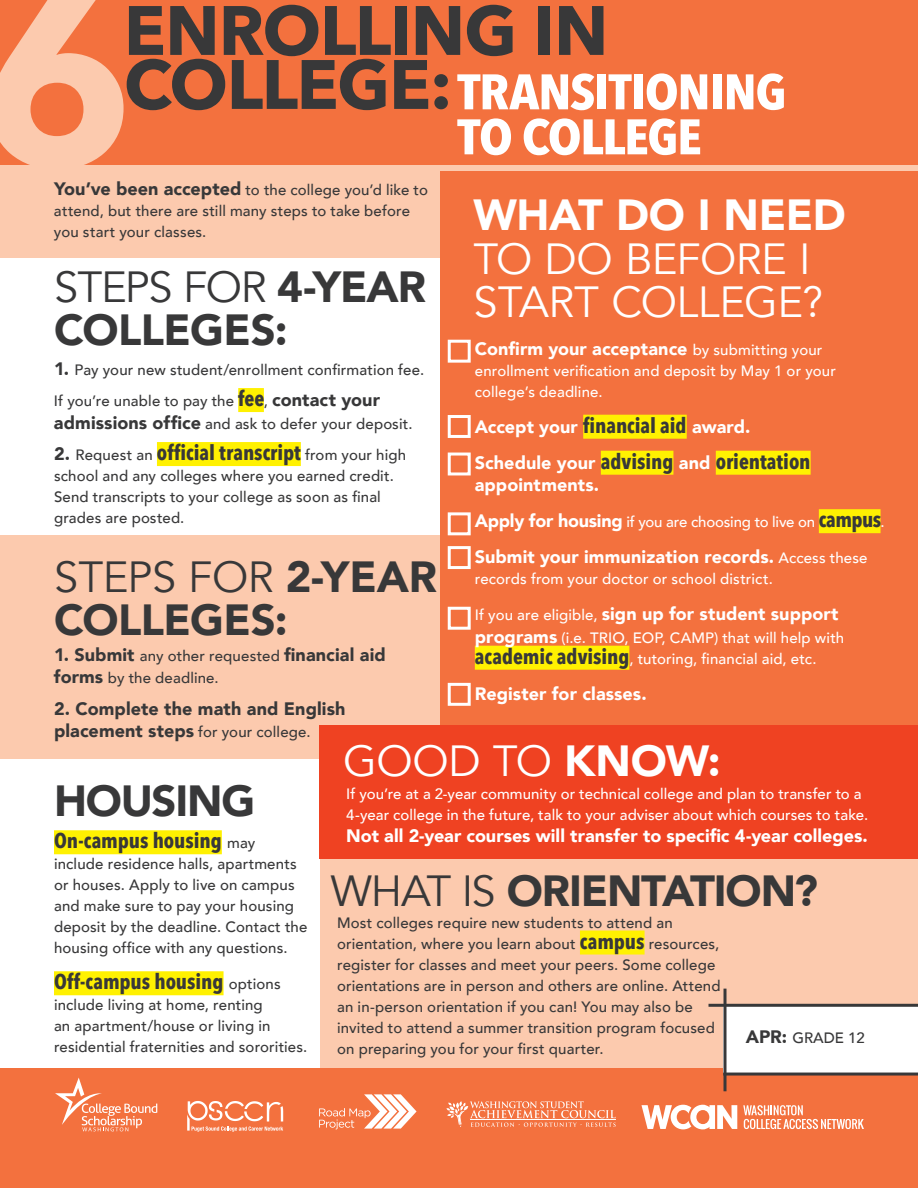
<style>
.page{position:relative;width:918px;height:1188px;background:#fff}
.page>*{position:absolute;margin:0;border:0;box-sizing:border-box;transform-origin:0 0}
.t1{font:700 238.5px "Avenir Next";color:#fccaae}
.t2{font:700 69px "Avenir Next";letter-spacing:-.015em;color:#383839}
.t3{font:700 49.35px/45px "Avenir Next Condensed";letter-spacing:-.025em;color:#fff;scale:1.12 1}
.t4{font:900 43.5px/43.5px "Avenir";letter-spacing:-.025em;color:#383839}
.t5{font:43.5px/43.5px "Avenir";letter-spacing:-.01em;color:#fff}
.t6{font:900 43.5px "Avenir";letter-spacing:-.005em;color:#fff}
.t7{font:700 21px "Avenir Next Condensed";letter-spacing:-.005em;color:#383839}
.t8{font:900 18px "Avenir";letter-spacing:.005em;color:#fff}
.t9{font:900 18px "Avenir";letter-spacing:.005em;color:#383839}
.t10{font:500 15px/21px "Avenir";letter-spacing:.01em;color:#383839}
.t11{font:500 15px/21px "Avenir";letter-spacing:.005em;color:#fff}
.s1{font-family:"Avenir Next";font-size:69px;color:#383839}
.s2{font-weight:900;font-size:18px}
.s3{font-weight:400}
.s4{font-family:"Avenir Next Condensed";font-weight:700;font-size:21px}
.s5{font-weight:500;font-size:15px}
.s6{font-family:"Avenir Next Condensed";font-weight:700;font-size:21px;color:#383839}
.s7{font-family:"Avenir";font-weight:900;font-size:18px;color:#fff}
.s8{font-family:"Avenir";font-weight:500;font-size:15px}
.s9{font-weight:900}
</style>
<div class="page">
<div style="left:0;top:535px;width:448px;height:230px;background:#fccaae"></div>
<div style="left:319px;top:857px;width:599px;height:216px;background:#fccaae"></div>
<div style="left:0;top:164px;width:918px;height:94px;background:#fccaae"></div>
<div style="left:441px;top:171px;width:477px;height:572px;background:#f3713e"></div>
<div style="left:583px;top:415px;width:104px;height:24px;background:#fff101"></div>
<div style="left:601px;top:451px;width:72px;height:24px;background:#fff101"></div>
<div style="left:716px;top:451px;width:95px;height:24px;background:#fff101"></div>
<div style="left:819px;top:509px;width:62px;height:24px;background:#fff101"></div>
<div style="left:475px;top:646px;width:154px;height:24px;background:#fff101"></div>
<div style="left:0;top:759px;width:319px;height:429px;background:#fff"></div>
<div style="left:238px;top:388px;width:26px;height:24px;background:#fff101"></div>
<div style="left:157px;top:442px;width:144px;height:24px;background:#fff101"></div>
<div style="left:319px;top:725px;width:599px;height:133px;background:#ef4222"></div>
<div style="left:580px;top:931px;width:65px;height:24px;background:#fff101"></div>
<div style="left:54px;top:830px;width:168px;height:24px;background:#fff101"></div>
<div style="left:54px;top:971px;width:170px;height:24px;background:#fff101"></div>
<div style="left:0;top:0;width:918px;height:164px;background:#f3713e"></div>
<div style="left:0;top:1069px;width:918px;height:119px;background:#f3713e"></div>
<svg style="left:319px;top:1094px;width:98px;height:35px"></svg>
<svg style="left:641px;top:1105px;width:96px;height:24px"></svg>
<svg style="left:743px;top:1105px;width:121px;height:24px"></svg>
<svg style="left:55px;top:1078px;width:102px;height:53px"></svg>
<svg style="left:446px;top:1101px;width:170px;height:26px"></svg>
<svg style="left:187px;top:1101px;width:96px;height:31px"></svg>
<div style="left:724px;top:1004px;width:194px;height:69px;background:#fff"></div>
<hr style="left:709px;top:1004px;width:209px;height:3px;background:#383839">
<hr style="left:724px;top:989px;width:3px;height:102px;background:#383839">
<hr style="left:723px;top:1073px;width:195px;height:3px;background:#383839">
<div style="left:448px;top:340px;width:23px;height:23px;border:3px solid #fff"></div>
<div style="left:448px;top:415px;width:23px;height:23px;border:3px solid #fff"></div>
<div style="left:448px;top:453px;width:23px;height:22px;border:3px solid #fff"></div>
<div style="left:448px;top:512px;width:23px;height:23px;border:3px solid #fff"></div>
<div style="left:448px;top:546px;width:23px;height:23px;border:3px solid #fff"></div>
<div style="left:448px;top:607px;width:23px;height:23px;border:3px solid #fff"></div>
<div style="left:448px;top:683px;width:23px;height:23px;border:3px solid #fff"></div>
<h1 class="t1" style="left:-20px;top:-125px;width:156px">6</h1>
<h2 class="t2" style="left:124px;top:-29px;width:486px">ENROLLING IN</h2>
<h3 class="t3" style="left:457px;top:69px;width:295px;text-indent:-333px"><span class="s1">COLLEGE:</span>TRANSITIONING<br>TO COLLEGE</h3>
<p class="t10" style="left:54px;top:179px;width:375px"><span class="s2">You’ve been accepted</span> to the college you’d like to attend, but there are still many steps to take before you start your classes.</p>
<h3 class="t4" style="left:54px;top:264px;width:373px"><span class="s3">STEPS FOR</span> 4-YEAR<br>COLLEGES:</h3>
<p class="t10" style="left:54px;top:353px;width:372px;line-height:31.5px"><span class="s2">1.</span> Pay your new student/enrollment confirmation fee.<br>If you’re unable to pay the <span class="s4">fee</span>, <span class="s2">contact your</span></p>
<p class="t10" style="left:54px;top:412px;width:360px"><span class="s2">admissions office</span> and ask to defer your deposit.</p>
<p class="t10" style="left:54px;top:444px;width:354px"><span class="s2">2.</span> Request an <span class="s4">official transcript</span> from your high school and any colleges where you earned credit.<br>Send transcripts to your college as soon as final grades are posted.</p>
<h3 class="t4" style="left:54px;top:554px;width:385px"><span class="s3">STEPS FOR</span> 2-YEAR<br>COLLEGES:</h3>
<p class="t9" style="left:54px;top:639px;width:333px">1. Submit <span class="s5">any other requested</span> financial aid</p>
<p class="t10" style="left:54px;top:667px;width:166px"><span class="s2">forms</span> by the deadline.</p>
<p class="t9" style="left:54px;top:693px;width:293px">2. Complete the math and English</p>
<p class="t10" style="left:54px;top:721px;width:258px"><span class="s2">placement steps</span> for your college.</p>
<h3 class="t6" style="left:473px;top:178px;width:374px">WHAT DO I NEED</h3>
<h3 class="t5" style="left:473px;top:238px;width:351px">TO DO BEFORE I<br>START COLLEGE?</h3>
<p class="t8" style="left:475px;top:333px;width:349px">Confirm your acceptance <span class="s5">by submitting your</span></p>
<p class="t11" style="left:475px;top:359px;width:363px">enrollment verification and deposit by May 1 or your college’s deadline.</p>
<p class="t8" style="left:475px;top:411px;width:277px">Accept your <span class="s6">financial aid</span> award.</p>
<h3 class="t7" style="left:475px;top:448px;width:337px"><span class="s7">Schedule your</span> advising <span class="s7">and</span> orientation</h3>
<p class="t8" style="left:475px;top:470px;width:126px">appointments.</p>
<p class="t11" style="left:475px;top:511px;width:411px"><span class="s2">Apply for housing</span> if you are choosing to live on <span class="s6">campus</span>.</p>
<p class="t8" style="left:475px;top:542px;width:394px">Submit your immunization records. <span class="s5">Access these</span></p>
<p class="t11" style="left:475px;top:568px;width:300px">records from your doctor or school district.</p>
<p class="t8" style="left:475px;top:599px;width:365px"><span class="s5">If you are eligible,</span> sign up for student support</p>
<p class="t11" style="left:475px;top:626px;width:371px"><span class="s2">programs</span> (i.e. TRIO, EOP, CAMP) that will help with <span class="s6">academic advising</span>, tutoring, financial aid, etc.</p>
<p class="t8" style="left:475px;top:678px;width:173px">Register for classes.</p>
<h3 class="t4" style="left:54px;top:778px;width:203px">HOUSING</h3>
<h3 class="t7" style="left:54px;top:828px;width:203px">On-campus housing <span class="s8">may</span></h3>
<p class="t10" style="left:54px;top:853px;width:255px">include residence halls, apartments or houses. Apply to live on campus and make sure to pay your housing deposit by the deadline. Contact the housing office with any questions.</p>
<h3 class="t7" style="left:54px;top:969px;width:228px">Off-campus housing <span class="s8">options</span></h3>
<p class="t10" style="left:54px;top:994px;width:255px">include living at home, renting<br>an apartment/house or living in residential fraternities and sororities.</p>
<h3 class="t5" style="left:343px;top:740px;width:379px">GOOD TO <span class="s9">KNOW:</span></h3>
<p class="t11" style="left:346px;top:782px;width:523px">If you’re at a 2-year community or technical college and plan to transfer to a<br>4-year college in the future, talk to your adviser about which courses to take.</p>
<p class="t8" style="left:346px;top:821px;width:523px">Not all 2-year courses will transfer to specific 4-year colleges.</p>
<h3 class="t4" style="left:331px;top:868px;width:489px"><span class="s3">WHAT IS</span> ORIENTATION?</h3>
<p class="t10" style="left:337px;top:911px;width:385px">Most colleges require new students to attend an orientation, where you learn about <span class="s4">campus</span> resources, register for classes and meet your peers. Some college orientations are in person and others are online. Attend an in-person orientation if you can! You may also be invited to attend a summer transition program focused on preparing you for your first quarter.</p>
<p class="t10" style="left:746px;top:1027px;width:121px"><span class="s2">APR:</span> GRADE 12</p>
</div>
